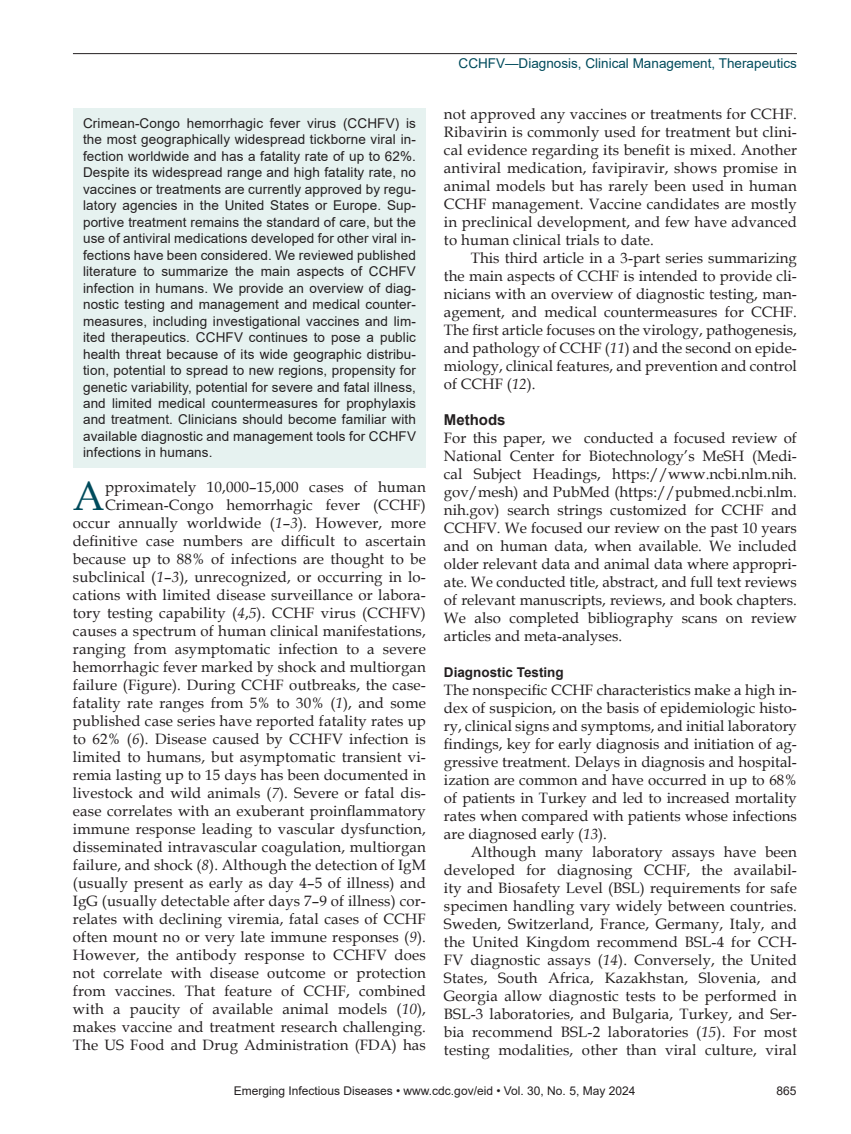
<style>
.page{position:relative;width:851px;height:1134px;background:#fff}
.page>*{position:absolute;margin:0;border:0;box-sizing:border-box;transform-origin:0 0}
.t1{font:40.8px "Book Antiqua";color:#004b5c}
.t2{font:15px/18px "Book Antiqua";letter-spacing:.01em;color:#231f20;text-align:justify}
.t3{font:700 15px "Arial";color:#231f20}
.t4{font:13.5px/16.5px "Arial";letter-spacing:.01em;color:#231f20;text-align:justify}
.t5{font:13.5px "Arial";color:#004b5c}
.t6{font:700 13.5px "Arial";color:#231f20}
.t7{font:12px "Arial";color:#231f20}
.s1{font-style:italic}
</style>
<div class="page">
<hr style="left:73px;top:53px;width:723px;height:1px;background:#231f20">
<div style="left:73px;top:108px;width:353px;height:360px;background:#e6f2f0"></div>
<p class="t4" style="left:83px;top:114px;width:334px">Crimean-Congo hemorrhagic fever virus (CCHFV) is the most geographically widespread tickborne viral in&shy;fection worldwide and has a fatality rate of up to 62%.<br>Despite its widespread range and high fatality rate, no vaccines or treatments are currently approved by regu&shy;latory agencies in the United States or Europe. Sup&shy;portive treatment remains the standard of care, but the use of antiviral medications developed for other viral in&shy;fections have been considered. We reviewed published literature to summarize the main aspects of CCHFV infection in humans. We provide an overview of diag&shy;nostic testing and management and medical counter&shy;measures, including investigational vaccines and lim&shy;ited therapeutics. CCHFV continues to pose a public health threat because of its wide geographic distribu&shy;tion, potential to spread to new regions, propensity for genetic variability, potential for severe and fatal illness, and limited medical countermeasures for prophylaxis and treatment. Clinicians should become familiar with available diagnostic and management tools for CCHFV infections in humans.</p>
<p class="t2" style="left:73px;top:478px;width:354px;text-align:right">pproximately 10,000–15,000 cases of human Crimean-Congo hemorrhagic fever (CCHF) occur annually worldwide (<span class="s1">1</span>–<span class="s1">3</span>). However, more definitive case numbers are difficult to ascertain because up to 88% of infections are thought to be subclinical (<span class="s1">1</span>–<span class="s1">3</span>), unrecognized, or occurring in lo&shy;cations with limited disease surveillance or labora&shy;tory testing capability (<span class="s1">4</span>,<span class="s1">5</span>). CCHF virus (CCHFV) causes a spectrum of human clinical manifestations, ranging from asymptomatic infection to a severe hemorrhagic fever marked by shock and multiorgan failure (Figure). During CCHF outbreaks, the case&shy;fatality rate ranges from 5% to 30% (<span class="s1">1</span>), and some published case series have reported fatality rates up to 62% (<span class="s1">6</span>). Disease caused by CCHFV infection is limited to humans, but asymptomatic transient vi&shy;remia lasting up to 15 days has been documented in livestock and wild animals (<span class="s1">7</span>). Severe or fatal dis&shy;ease correlates with an exuberant proinflammatory immune response leading to vascular dysfunction, disseminated intravascular coagulation, multiorgan failure, and shock (<span class="s1">8</span>). Although the detection of IgM (usually present as early as day 4–5 of illness) and IgG (usually detectable after days 7–9 of illness) cor&shy;relates with declining viremia, fatal cases of CCHF often mount no or very late immune responses (<span class="s1">9</span>).<br>However, the antibody response to CCHFV does not correlate with disease outcome or protection from vaccines. That feature of CCHF, combined with a paucity of available animal models (<span class="s1">10</span>), makes vaccine and treatment research challenging.<br>The US Food and Drug Administration (FDA) has</p>
<h1 class="t1" style="left:73px;top:468px;width:33px">A</h1>
<p class="t5" style="left:458px;top:54px;width:340px">CCHFV—Diagnosis, Clinical Management, Therapeutics</p>
<p class="t2" style="left:444px;top:104px;width:354px">not approved any vaccines or treatments for CCHF.<br>Ribavirin is commonly used for treatment but clini&shy;cal evidence regarding its benefit is mixed. Another antiviral medication, favipiravir, shows promise in animal models but has rarely been used in human CCHF management. Vaccine candidates are mostly in preclinical development, and few have advanced to human clinical trials to date.</p>
<p class="t2" style="left:444px;top:248px;width:354px;text-indent:27px">This third article in a 3-part series summarizing the main aspects of CCHF is intended to provide cli&shy;nicians with an overview of diagnostic testing, man&shy;agement, and medical countermeasures for CCHF.<br>The first article focuses on the virology, pathogenesis, and pathology of CCHF (<span class="s1">11</span>) and the second on epide&shy;miology, clinical features, and prevention and control of CCHF (<span class="s1">12</span>).</p>
<p class="t3" style="left:444px;top:409px;width:63px">Methods</p>
<p class="t2" style="left:444px;top:428px;width:354px">For this paper, we conducted a focused review of National Center for Biotechnology’s MeSH (Medi&shy;cal Subject Headings, https://www.ncbi.nlm.nih. gov/mesh) and PubMed (https://pubmed.ncbi.nlm. nih.gov) search strings customized for CCHF and CCHFV. We focused our review on the past 10 years and on human data, when available. We included older relevant data and animal data where appropri&shy;ate. We conducted title, abstract, and full text reviews of relevant manuscripts, reviews, and book chapters.<br>We also completed bibliography scans on review articles and meta-analyses.</p>
<p class="t6" style="left:444px;top:663px;width:121px">Diagnostic Testing</p>
<p class="t2" style="left:444px;top:681px;width:354px">The nonspecific CCHF characteristics make a high in&shy;dex of suspicion, on the basis of epidemiologic histo&shy;ry, clinical signs and symptoms, and initial laboratory findings, key for early diagnosis and initiation of ag&shy;gressive treatment. Delays in diagnosis and hospital&shy;ization are common and have occurred in up to 68% of patients in Turkey and led to increased mortality rates when compared with patients whose infections are diagnosed early (<span class="s1">13</span>).</p>
<p class="t2" style="left:444px;top:843px;width:354px;text-indent:27px">Although many laboratory assays have been developed for diagnosing CCHF, the availabil&shy;ity and Biosafety Level (BSL) requirements for safe specimen handling vary widely between countries.<br>Sweden, Switzerland, France, Germany, Italy, and the United Kingdom recommend BSL-4 for CCH-FV diagnostic assays (<span class="s1">14</span>). Conversely, the United States, South Africa, Kazakhstan, Slovenia, and Georgia allow diagnostic tests to be performed in BSL-3 laboratories, and Bulgaria, Turkey, and Ser&shy;bia recommend BSL-2 laboratories (<span class="s1">15</span>). For most testing modalities, other than viral culture, viral</p>
<p class="t7" style="left:234px;top:1083px;width:403px">Emerging Infectious Diseases • www.cdc.gov/eid • Vol. 30, No. 5, May 2024</p>
<p class="t7" style="left:776px;top:1083px;width:22px">865</p>
</div>
